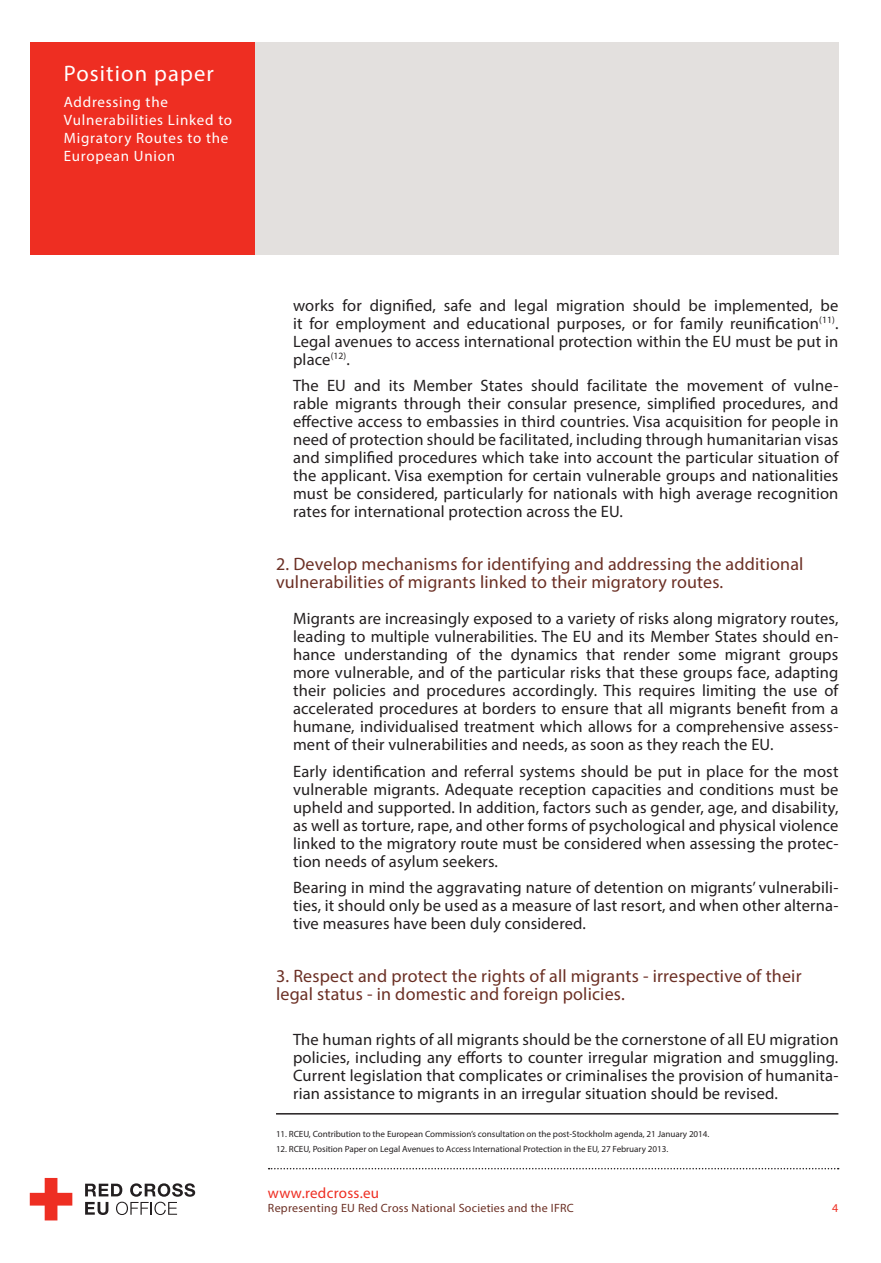
<style>
.page{position:relative;width:881px;height:1263px;background:#fff}
.page>*{position:absolute;margin:0;border:0;box-sizing:border-box;transform-origin:0 0}
.t1{font:22.5px "Myriad Pro";letter-spacing:.05em;color:#fff}
.titre_3_bordeau{font:18px/18px "Myriad Pro";letter-spacing:.01em;color:#6c3025}
.bodytext_retrait{font:16.5px/18px "Myriad Pro";letter-spacing:.01em;color:#231f20;text-align:justify}
.sous_titre_intitulé{font:15px/18px "Myriad Pro";letter-spacing:.05em;color:#fff}
.t2{font:15px "Myriad Pro";letter-spacing:.02em;color:#ee2e22}
.t3{font:12px "Myriad Pro";letter-spacing:.02em;color:#6c3025}
.t4{font:12px "Myriad Pro";color:#ee2e22}
.footnotes{font:9px "Myriad Pro";color:#231f20}
</style>
<div class="page">
<svg style="left:268px;top:1168px;width:570px;height:1px"></svg>
<div style="left:30px;top:43px;width:215px;height:212px;background:#ee2e22"></div>
<svg style="left:30px;top:1178px;width:42px;height:42px"></svg>
<svg style="left:85px;top:1183px;width:110px;height:32px"></svg>
<div style="left:43px;top:43px;width:212px;height:212px;background:#ee2e22"></div>
<hr style="left:276px;top:1113px;width:562px;height:1px;background:#231f20">
<div style="left:255px;top:43px;width:583px;height:212px;background:#e3e0de"></div>
<p class="t1" style="left:64px;top:59px;width:151px">Position paper</p>
<p class="sous_titre_intitulé" style="left:64px;top:93px;width:170px">Addressing the<br>Vulnerabilities Linked to<br>Migratory Routes to the<br>European Union</p>
<p class="bodytext_retrait" style="left:293px;top:296px;width:546px">works for dignified, safe and legal migration should be implemented, be it for employment and educational purposes, or for family reunification<sup>(11)</sup>.<br>Legal avenues to access international protection within the EU must be put in place<sup>(12)</sup>.</p>
<p class="bodytext_retrait" style="left:293px;top:376px;width:546px">The EU and its Member States should facilitate the movement of vulne&shy;rable migrants through their consular presence, simplified procedures, and effective access to embassies in third countries. Visa acquisition for people in need of protection should be facilitated, including through humanitarian visas and simplified procedures which take into account the particular situation of the applicant. Visa exemption for certain vulnerable groups and nationalities must be considered, particularly for nationals with high average recognition rates for international protection across the EU.</p>
<p class="titre_3_bordeau" style="left:276px;top:555px;width:528px">2. Develop mechanisms for identifying and addressing the additional vulnerabilities of migrants linked to their migratory routes.</p>
<p class="bodytext_retrait" style="left:293px;top:609px;width:546px">Migrants are increasingly exposed to a variety of risks along migratory routes, leading to multiple vulnerabilities. The EU and its Member States should en&shy;hance understanding of the dynamics that render some migrant groups more vulnerable, and of the particular risks that these groups face, adapting their policies and procedures accordingly. This requires limiting the use of accelerated procedures at borders to ensure that all migrants benefit from a humane, individualised treatment which allows for a comprehensive assess&shy;ment of their vulnerabilities and needs, as soon as they reach the EU.</p>
<p class="bodytext_retrait" style="left:293px;top:762px;width:546px">Early identification and referral systems should be put in place for the most vulnerable migrants. Adequate reception capacities and conditions must be upheld and supported. In addition, factors such as gender, age, and disability, as well as torture, rape, and other forms of psychological and physical violence linked to the migratory route must be considered when assessing the protec&shy;tion needs of asylum seekers.</p>
<p class="bodytext_retrait" style="left:293px;top:878px;width:546px">Bearing in mind the aggravating nature of detention on migrants’ vulnerabili&shy;ties, it should only be used as a measure of last resort, and when other alterna&shy;tive measures have been duly considered.</p>
<p class="titre_3_bordeau" style="left:276px;top:967px;width:527px">3. Respect and protect the rights of all migrants - irrespective of their legal status - in domestic and foreign policies.</p>
<p class="bodytext_retrait" style="left:293px;top:1030px;width:546px">The human rights of all migrants should be the cornerstone of all EU migration policies, including any efforts to counter irregular migration and smuggling.<br>Current legislation that complicates or criminalises the provision of humanita&shy;rian assistance to migrants in an irregular situation should be revised.</p>
<p class="footnotes" style="left:276px;top:1129px;width:435px">11. RCEU, Contribution to the European Commission’s consultation on the post-Stockholm agenda, 21 January 2014.</p>
<p class="footnotes" style="left:276px;top:1144px;width:394px">12. RCEU, Position Paper on Legal Avenues to Access International Protection in the EU, 27 February 2013.</p>
<p class="t2" style="left:268px;top:1183px;width:113px">www.redcross.eu</p>
<p class="t3" style="left:268px;top:1201px;width:307px">Representing EU Red Cross National Societies and the IFRC</p>
<p class="t4" style="left:831px;top:1200px;width:8px">4</p>
</div>
